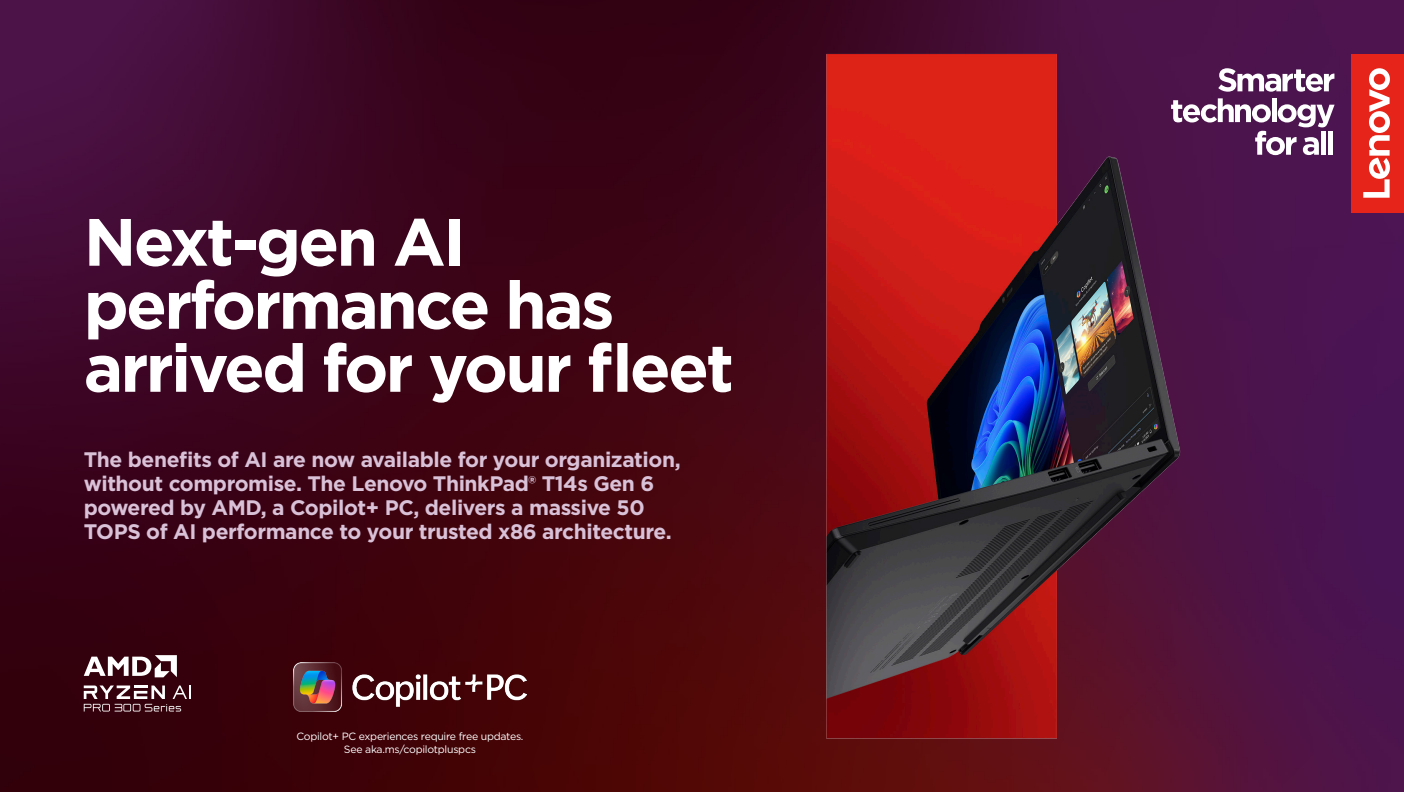
<style>
.page{position:relative;width:1404px;height:792px;background:#fff}
.page>*{position:absolute;margin:0;border:0;box-sizing:border-box;transform-origin:0 0}
.t1{font:700 66.75px/63px "Gotham";letter-spacing:-.04em;color:#fff}
.Body_Light{font:700 21px/24px "Gotham";letter-spacing:-.02em;color:#d9c1d8}
.Body{font:10.5px/13.5px "Gotham";letter-spacing:-.025em;color:#fff;text-align:center}
</style>
<div class="page">
<img style="left:0;top:0;width:1404px;height:792px">
<svg style="left:84px;top:655px;width:93px;height:22px"></svg>
<svg style="left:84px;top:685px;width:106px;height:26px;background:#6b464e"></svg>
<img style="left:294px;top:662px;width:232px;height:49px">
<img style="left:807px;top:0;width:408px;height:779px">
<svg style="left:1218px;top:68px;width:116px;height:24px"></svg>
<svg style="left:1171px;top:98px;width:164px;height:57px"></svg>
<div style="left:1321px;top:131px;width:5px;height:24px;background:#fff"></div>
<div style="left:1328px;top:131px;width:5px;height:24px;background:#fff"></div>
<div style="left:1351px;top:54px;width:53px;height:158px;background:#e72419"></div>
<svg style="left:1363px;top:68px;width:27px;height:130px"></svg>
<p class="t1" style="left:84px;top:210px;width:652px">Next-gen AI performance has arrived for your fleet</p>
<p class="Body_Light" style="left:84px;top:447px;width:598px">The benefits of AI are now available for your organization, without compromise. The Lenovo ThinkPad® T14s Gen 6 powered by AMD, a Copilot+ PC, delivers a massive 50<br>TOPS of AI performance to your trusted x86 architecture.</p>
<p class="Body" style="left:296px;top:729px;width:229px">Copilot+ PC experiences require free updates.<br>See aka.ms/copilotpluspcs</p>
</div>
